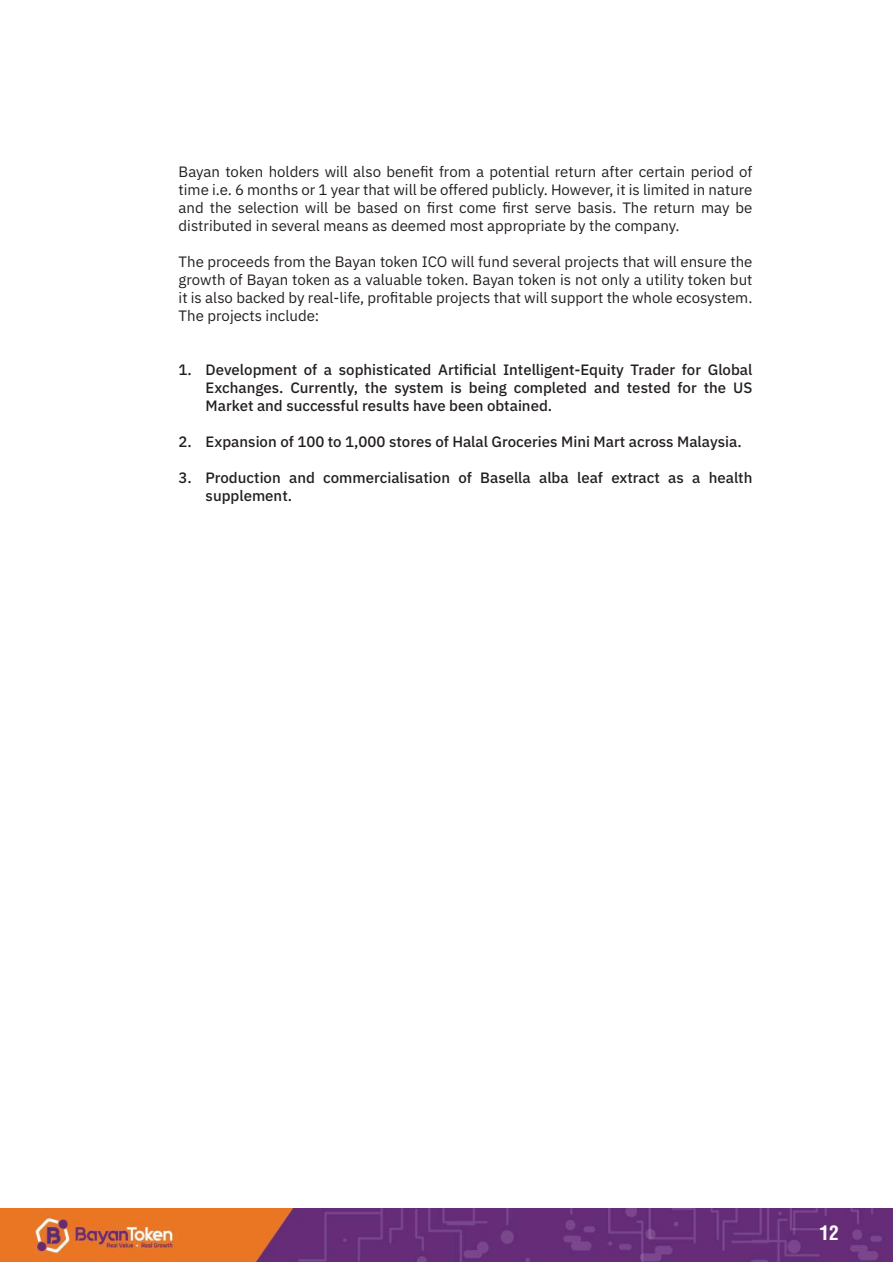
<style>
.page{position:relative;width:893px;height:1263px;background:#fff}
.page>*{position:absolute;margin:0;border:0;box-sizing:border-box;transform-origin:0 0}
.t1{font:700 condensed 19.5px "Helvetica LT Std";color:#fff}
.t2{font:15px/18px "IBM Plex Sans";color:#241f1f;text-align:justify}
.t3{font:500 15px/18px "IBM Plex Sans";color:#241f1f;text-align:justify}
</style>
<div class="page">
<img style="left:0;top:1209px;width:893px;height:53px">
<p class="t2" style="left:179px;top:161px;width:575px">Bayan token holders will also benefit from a potential return after certain period of time i.e. 6 months or 1 year that will be offered publicly. However, it is limited in nature and the selection will be based on first come first serve basis. The return may be distributed in several means as deemed most appropriate by the company.</p>
<p class="t2" style="left:179px;top:251px;width:575px">The proceeds from the Bayan token ICO will fund several projects that will ensure the growth of Bayan token as a valuable token. Bayan token is not only a utility token but it is also backed by real-life, profitable projects that will support the whole ecosystem.<br>The projects include:</p>
<p class="t3" style="left:206px;top:359px;width:548px;text-indent:-27px">1. Development of a sophisticated Artificial Intelligent-Equity Trader for Global Exchanges. Currently, the system is being completed and tested for the US Market and successful results have been obtained.</p>
<p class="t3" style="left:179px;top:431px;width:565px">2. Expansion of 100 to 1,000 stores of Halal Groceries Mini Mart across Malaysia.</p>
<p class="t3" style="left:206px;top:467px;width:548px;text-indent:-27px">3. Production and commercialisation of Basella alba leaf extract as a health supplement.</p>
<h1 class="t1" style="left:819px;top:1221px;width:21px">12</h1>
</div>
